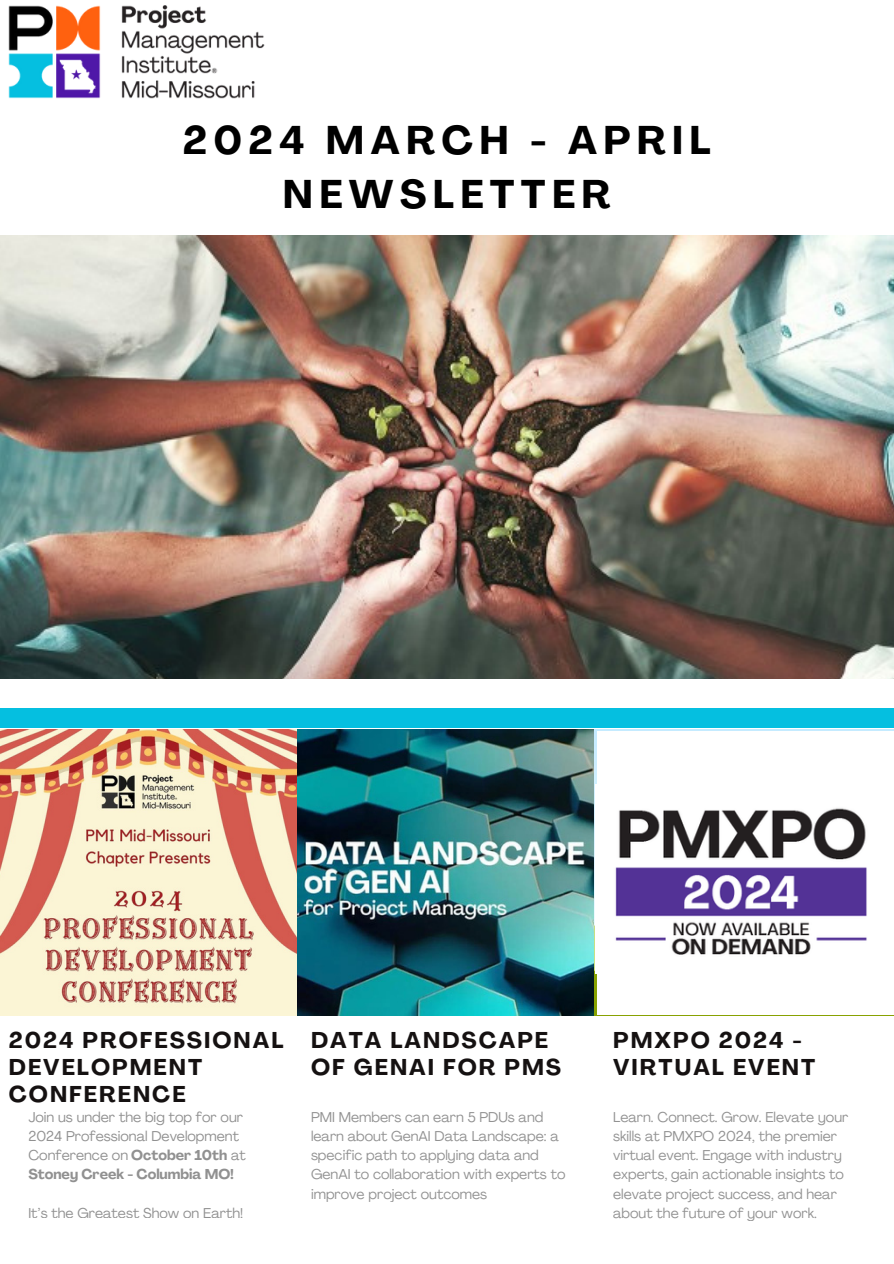
<style>
.page{position:relative;width:894px;height:1264px;background:#fff}
.page>*{position:absolute;margin:0;border:0;box-sizing:border-box;transform-origin:0 0}
.t1{font:700 39.45px/54.8px "Agrandir";letter-spacing:.16em;color:#000;text-align:center}
.t2{font:700 22.5px/27px "Agrandir";letter-spacing:.09em;color:#151111}
.t3{font:14.1px/19px "Agrandir";color:#575757}
.t4{font:14.1px/19px "Agrandir";color:#545454}
.s1{font-weight:700}
</style>
<div class="page">
<img style="left:0;top:729px;width:892px;height:286px">
<img style="left:0;top:235px;width:893px;height:443px">
<img style="left:9px;top:6px;width:256px;height:92px">
<div style="left:597px;top:731px;width:296px;height:284px;background:#fff"></div>
<div style="left:0;top:708px;width:893px;height:19px;background:#05bfe0"></div>
<img style="left:595px;top:784px;width:272px;height:189px">
<p class="t1" style="left:183px;top:116px;width:529px">2024 MARCH - APRIL<br>NEWSLETTER</p>
<p class="t2" style="left:9px;top:1029px;width:276px">2024 PROFESSIONAL<br>DEVELOPMENT<br>CONFERENCE</p>
<p class="t4" style="left:28px;top:1108px;width:219px">Join us under the big top for our<br>2024 Professional Development<br>Conference on <span class="s1">October 10th</span> at<br><span class="s1">Stoney Creek - Columbia MO!</span></p>
<p class="t4" style="left:28px;top:1204px;width:216px">It’s the Greatest Show on Earth!</p>
<h2 class="t2" style="left:311px;top:1029px;width:251px">DATA LANDSCAPE<br>OF GENAI FOR PMS</h2>
<p class="t3" style="left:311px;top:1108px;width:256px">PMI Members can earn 5 PDUs and learn about GenAI Data Landscape: a specific path to applying data and<br>GenAI to collaboration with experts to improve project outcomes</p>
<p class="t2" style="left:613px;top:1029px;width:203px">PMXPO 2024 -<br>VIRTUAL EVENT</p>
<p class="t3" style="left:613px;top:1108px;width:237px">Learn. Connect. Grow. Elevate your skills at PMXPO 2024, the premier virtual event. Engage with industry experts, gain actionable insights to elevate project success, and hear about the future of your work.</p>
</div>
